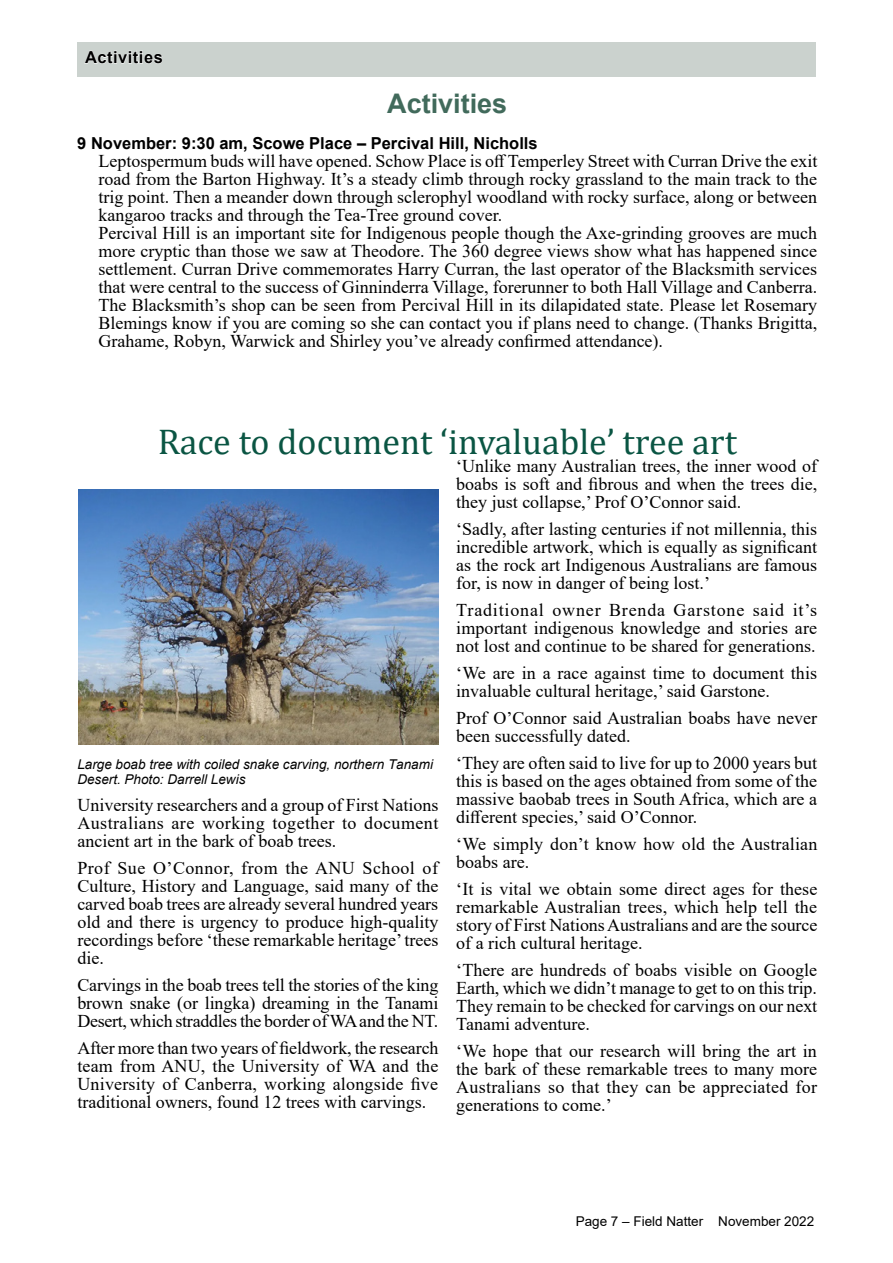
<style>
.page{position:relative;width:893px;height:1263px;background:#fff}
.page>*{position:absolute;margin:0;border:0;box-sizing:border-box;transform-origin:0 0}
.t1{font:36px "Cambria";color:#0a5543}
.t2{font:700 27px "Arial";color:#416a5b}
.t3{font:18px/18px "Times New Roman";color:#000;text-align:justify}
.t4{font:700 16.5px "Arial";color:#000}
.t5{font:700 16.5px "Arial";letter-spacing:.03em;color:#000}
.t6{font:italic 13.5px/15px "Arial";color:#000}
.t7{font:13.5px "Arial";color:#000}
</style>
<div class="page">
<div style="left:77px;top:43px;width:739px;height:34px;background:#cbd2ce"></div>
<img style="left:79px;top:489px;width:359px;height:255px">
<svg style="left:84px;top:50px;width:79px;height:14px"></svg>
<p class="t5" style="left:85px;top:46px;width:79px">Activities</p>
<h2 class="t2" style="left:387px;top:85px;width:122px">Activities</h2>
<p class="t4" style="left:77px;top:131px;width:462px">9 November: 9:30 am, Scowe Place – Percival Hill, Nicholls</p>
<p class="t3" style="left:99px;top:151px;width:720px;text-align:left">Leptospermum buds will have opened. Schow Place is off Temperley Street with Curran Drive the exit road from the Barton Highway. It’s a steady climb through rocky grassland to the main track to the trig point. Then a meander down through sclerophyl woodland with rocky surface, along or between kangaroo tracks and through the Tea-Tree ground cover.<br>Percival Hill is an important site for Indigenous people though the Axe-grinding grooves are much more cryptic than those we saw at Theodore. The 360 degree views show what has happened since settlement. Curran Drive commemorates Harry Curran, the last operator of the Blacksmith services that were central to the success of Ginninderra Village, forerunner to both Hall Village and Canberra.<br>The Blacksmith’s shop can be seen from Percival Hill in its dilapidated state. Please let Rosemary Blemings know if you are coming so she can contact you if plans need to change. (Thanks Brigitta, Grahame, Robyn, Warwick and Shirley you’ve already confirmed attendance).</p>
<h1 class="t1" style="left:158px;top:421px;width:581px">Race to document ‘invaluable’ tree art</h1>
<p class="t6" style="left:77px;top:757px;width:357px">Large boab tree with coiled snake carving, northern Tanami<br>Desert. Photo: Darrell Lewis</p>
<p class="t3" style="left:77px;top:796px;width:363px">University researchers and a group of First Nations Australians are working together to document ancient art in the bark of boab trees.</p>
<p class="t3" style="left:77px;top:859px;width:362px">Prof Sue O’Connor, from the ANU School of Culture, History and Language, said many of the carved boab trees are already several hundred years old and there is urgency to produce high-quality recordings before ‘these remarkable heritage’ trees die.</p>
<p class="t3" style="left:77px;top:976px;width:363px">Carvings in the boab trees tell the stories of the king brown snake (or lingka) dreaming in the Tanami Desert, which straddles the border of WA and the NT.</p>
<p class="t3" style="left:77px;top:1039px;width:363px">After more than two years of fieldwork, the research team from ANU, the University of WA and the University of Canberra, working alongside five traditional owners, found 12 trees with carvings.</p>
<p class="t3" style="left:456px;top:457px;width:362px">‘Unlike many Australian trees, the inner wood of boabs is soft and fibrous and when the trees die, they just collapse,’ Prof O’Connor said.</p>
<p class="t3" style="left:456px;top:520px;width:362px">‘Sadly, after lasting centuries if not millennia, this incredible artwork, which is equally as significant as the rock art Indigenous Australians are famous for, is now in danger of being lost.’</p>
<p class="t3" style="left:456px;top:601px;width:362px">Traditional owner Brenda Garstone said it’s important indigenous knowledge and stories are not lost and continue to be shared for generations.</p>
<p class="t3" style="left:456px;top:664px;width:362px">‘We are in a race against time to document this invaluable cultural heritage,’ said Garstone.</p>
<p class="t3" style="left:456px;top:709px;width:362px">Prof O’Connor said Australian boabs have never been successfully dated.</p>
<p class="t3" style="left:456px;top:754px;width:362px">‘They are often said to live for up to 2000 years but this is based on the ages obtained from some of the massive baobab trees in South Africa, which are a different species,’ said O’Connor.</p>
<p class="t3" style="left:456px;top:835px;width:363px">‘We simply don’t know how old the Australian boabs are.</p>
<p class="t3" style="left:456px;top:880px;width:363px">‘It is vital we obtain some direct ages for these remarkable Australian trees, which help tell the story of First Nations Australians and are the source of a rich cultural heritage.</p>
<p class="t3" style="left:456px;top:961px;width:362px">‘There are hundreds of boabs visible on Google Earth, which we didn’t manage to get to on this trip.<br>They remain to be checked for carvings on our next Tanami adventure.</p>
<p class="t3" style="left:456px;top:1042px;width:362px">‘We hope that our research will bring the art in the bark of these remarkable trees to many more Australians so that they can be appreciated for generations to come.’</p>
<p class="t7" style="left:576px;top:1212px;width:240px">Page 7 – Field Natter November 2022</p>
</div>
